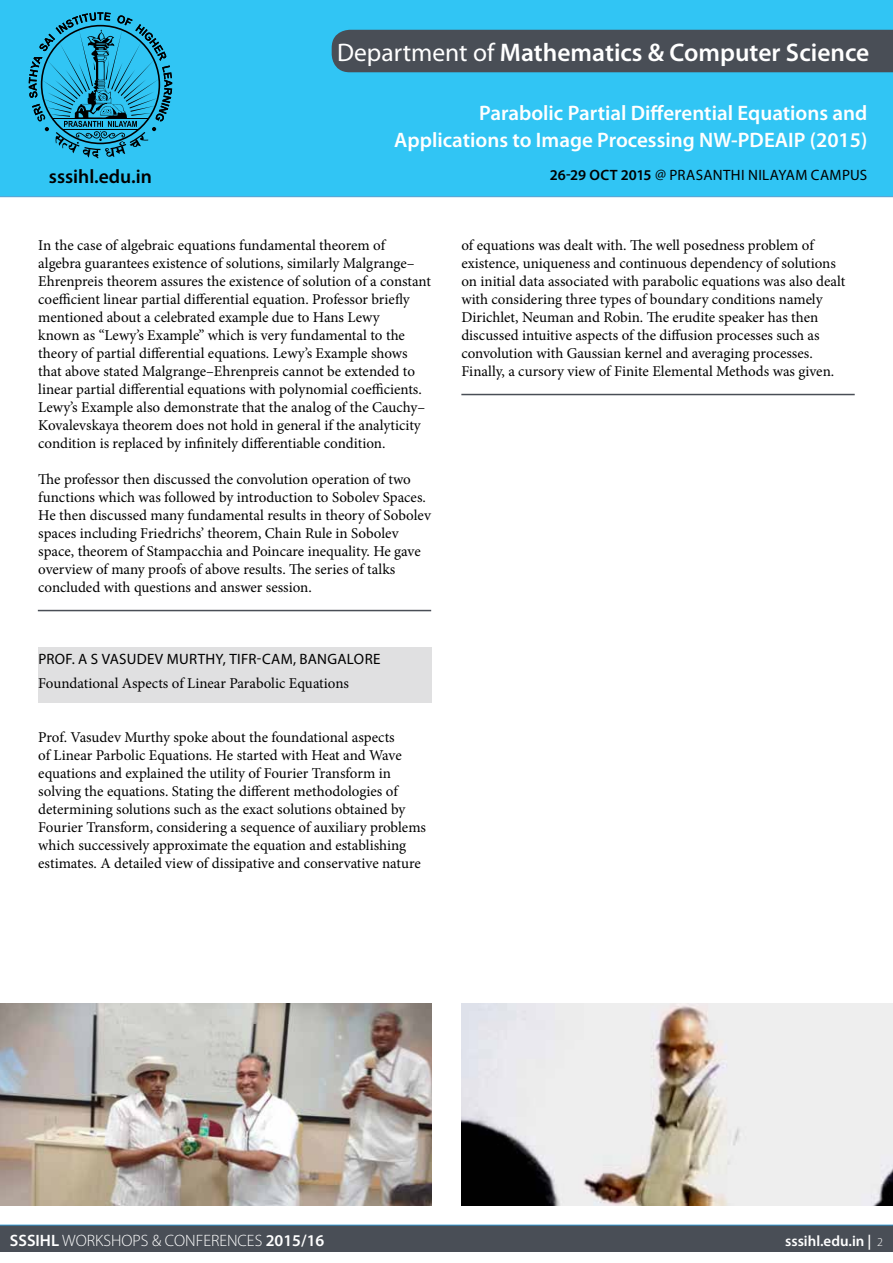
<style>
.page{position:relative;width:893px;height:1263px;background:#fff}
.page>*{position:absolute;margin:0;border:0;box-sizing:border-box;transform-origin:0 0}
.t1{font:600 25.5px "Myriad Pro";color:#fff}
.t2{font:600 21px/27px "Myriad Pro";color:#fff;text-align:right}
.t3{font:600 19.5px "Myriad Pro";color:#000}
.t4{font:300 16.5px "Myriad Pro";color:#fff}
.t5{font:15px/18px "Minion Pro";color:#000}
.t6{font:15px "Myriad Pro";letter-spacing:.025em;color:#000}
.t7{font:600 15px "Myriad Pro";color:#fff}
.s1{font-weight:400}
.s2{font-weight:600}
.s3{font-weight:300;font-size:12px}
</style>
<div class="page">
<div style="left:0;top:0;width:893px;height:196px;background:#31c5f4"></div>
<svg style="left:29px;top:12px;width:143px;height:146px"></svg>
<div style="left:332px;top:30px;width:561px;height:42px;background:#494e56"></div>
<div style="left:0;top:1225px;width:893px;height:26px;background:#494e56"></div>
<hr style="left:0;top:196px;width:893px;height:1px;background:#3496ce">
<hr style="left:0;top:1225px;width:893px;height:1px;background:#3496ce">
<div style="left:38px;top:647px;width:394px;height:56px;background:#e0e0e1"></div>
<img style="left:0;top:1004px;width:432px;height:201px">
<img style="left:461px;top:1004px;width:432px;height:201px">
<hr style="left:38px;top:610px;width:393px;height:1px;background:#494e56">
<hr style="left:461px;top:394px;width:394px;height:1px;background:#494e56">
<h3 class="t3" style="left:49px;top:164px;width:105px">sssihl.edu.in</h3>
<h1 class="t1" style="left:337px;top:36px;width:534px"><span class="s1">DEPARTMENT OF</span> Mathematics &amp; Computer Science</h1>
<h2 class="t2" style="left:394px;top:98px;width:475px">Parabolic Partial Differential Equations and<br>Applications to Image Processing NW-PDEAIP (2015)</h2>
<p class="t6" style="left:550px;top:165px;width:319px"><span class="s2">26-29 OCT 2015</span> @ PRASANTHI NILAYAM CAMPUS</p>
<p class="t5" style="left:38px;top:236px;width:394px">In the case of algebraic equations fundamental theorem of algebra guarantees existence of solutions, similarly Malgrange– Ehrenpreis theorem assures the existence of solution of a constant coefficient linear partial differential equation. Professor briefly mentioned about a celebrated example due to Hans Lewy<br>known as “Lewy’s Example” which is very fundamental to the theory of partial differential equations. Lewy’s Example shows that above stated Malgrange–Ehrenpreis cannot be extended to linear partial differential equations with polynomial coefficients.<br>Lewy’s Example also demonstrate that the analog of the Cauchy– Kovalevskaya theorem does not hold in general if the analyticity condition is replaced by infinitely differentiable condition.</p>
<p class="t5" style="left:38px;top:470px;width:394px">The professor then discussed the convolution operation of two functions which was followed by introduction to Sobolev Spaces.<br>He then discussed many fundamental results in theory of Sobolev spaces including Friedrichs’ theorem, Chain Rule in Sobolev space, theorem of Stampacchia and Poincare inequality. He gave overview of many proofs of above results. The series of talks concluded with questions and answer session.</p>
<p class="t6" style="left:38px;top:650px;width:344px">PROF. A S VASUDEV MURTHY, TIFR-CAM, BANGALORE</p>
<p class="t5" style="left:38px;top:674px;width:312px">Foundational Aspects of Linear Parabolic Equations</p>
<p class="t5" style="left:38px;top:728px;width:389px">Prof. Vasudev Murthy spoke about the foundational aspects<br>of Linear Parbolic Equations. He started with Heat and Wave equations and explained the utility of Fourier Transform in solving the equations. Stating the different methodologies of determining solutions such as the exact solutions obtained by Fourier Transform, considering a sequence of auxiliary problems which successively approximate the equation and establishing estimates. A detailed view of dissipative and conservative nature</p>
<p class="t5" style="left:461px;top:236px;width:385px">of equations was dealt with. The well posedness problem of existence, uniqueness and continuous dependency of solutions on initial data associated with parabolic equations was also dealt with considering three types of boundary conditions namely Dirichlet, Neuman and Robin. The erudite speaker has then discussed intuitive aspects of the diffusion processes such as convolution with Gaussian kernel and averaging processes.<br>Finally, a cursory view of Finite Elemental Methods was given.</p>
<p class="t4" style="left:10px;top:1231px;width:316px"><span class="s2">SSSIHL</span> WORKSHOPS &amp; CONFERENCES <span class="s2">2015/16</span></p>
<p class="t7" style="left:785px;top:1231px;width:99px">sssihl.edu.in | <span class="s3">2</span></p>
</div>
